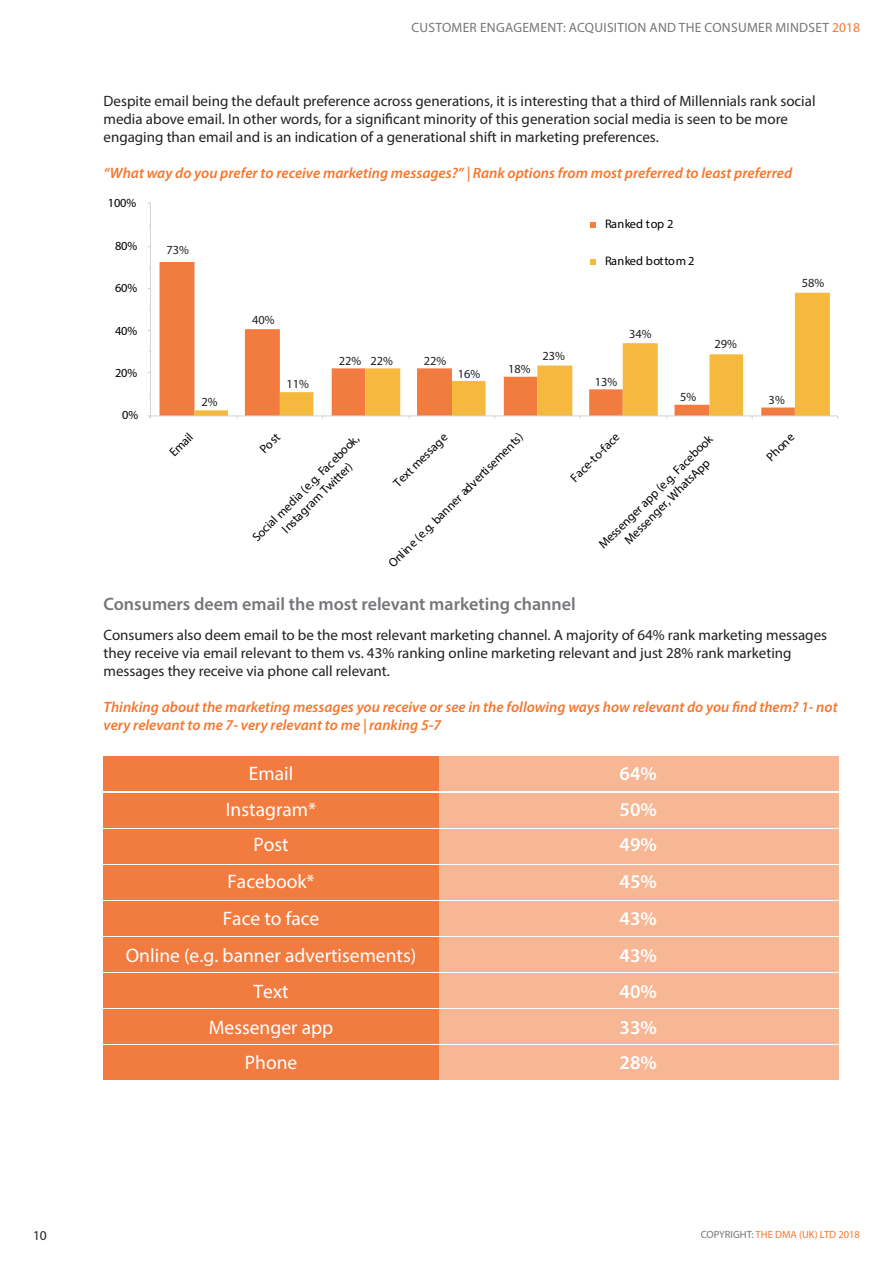
<style>
.page{position:relative;width:893px;height:1263px;background:#fff}
.page>*{position:absolute;margin:0;border:0;box-sizing:border-box;transform-origin:0 0}
.t1{font:19.5px/36.2px "Myriad Pro";color:#fff;text-align:center}
.t2{font:600 19.5px/36.2px "Myriad Pro";color:#fff;text-align:justify}
.t3{font:600 18px "Myriad Pro";color:#757679}
.t4{font:15px/18px "Myriad Pro";color:#231f20}
.t5{font:italic 600 15px/18px "Myriad Pro";color:#f37730}
.t6{font:13.5px "Myriad Pro";letter-spacing:.02em;color:#757679}
.t7{font:13.5px "Myriad Pro";color:#231f20}
.t8{font:12.45px/14.9px "Myriad Pro";letter-spacing:-.01em;color:#000001;text-align:center}
.t9{font:12.45px "Myriad Pro";color:#231f20}
.t10{font:12.45px "Myriad Pro";letter-spacing:.01em;color:#000001}
.t11{font:10.5px "Myriad Pro";color:#f37730}
.s1{color:#f37730}
.s2{color:#757679}
</style>
<div class="page">
<svg style="left:160px;top:262px;width:436px;height:154px"></svg>
<svg style="left:194px;top:293px;width:636px;height:123px"></svg>
<hr style="left:150px;top:203px;width:1px;height:213px;background:#d1d2d4">
<hr style="left:150px;top:416px;width:688px;height:1px;background:#d1d2d4">
<svg style="left:590px;top:222px;width:5px;height:5px"></svg>
<svg style="left:590px;top:259px;width:5px;height:5px"></svg>
<div style="left:104px;top:757px;width:335px;height:34px;background:#f27c40"></div>
<div style="left:438px;top:757px;width:400px;height:34px;background:#f7b694"></div>
<div style="left:104px;top:793px;width:335px;height:34px;background:#f27c40"></div>
<div style="left:438px;top:793px;width:400px;height:34px;background:#f7b694"></div>
<div style="left:104px;top:829px;width:335px;height:34px;background:#f27c40"></div>
<div style="left:438px;top:829px;width:400px;height:34px;background:#f7b694"></div>
<div style="left:104px;top:865px;width:335px;height:34px;background:#f27c40"></div>
<div style="left:438px;top:865px;width:400px;height:34px;background:#f7b694"></div>
<div style="left:104px;top:901px;width:335px;height:34px;background:#f27c40"></div>
<div style="left:438px;top:901px;width:400px;height:34px;background:#f7b694"></div>
<div style="left:104px;top:937px;width:335px;height:34px;background:#f27c40"></div>
<div style="left:438px;top:937px;width:400px;height:34px;background:#f7b694"></div>
<div style="left:104px;top:973px;width:335px;height:34px;background:#f27c40"></div>
<div style="left:438px;top:973px;width:400px;height:34px;background:#f7b694"></div>
<div style="left:104px;top:1009px;width:335px;height:34px;background:#f27c40"></div>
<div style="left:438px;top:1009px;width:400px;height:34px;background:#f7b694"></div>
<div style="left:104px;top:1045px;width:335px;height:34px;background:#f27c40"></div>
<div style="left:438px;top:1045px;width:400px;height:34px;background:#f7b694"></div>
<p class="t6" style="left:411px;top:20px;width:450px">CUSTOMER ENGAGEMENT: ACQUISITION AND THE CONSUMER MINDSET <span class="s1">2018</span></p>
<p class="t4" style="left:104px;top:92px;width:714px">Despite email being the default preference across generations, it is interesting that a third of Millennials rank social media above email. In other words, for a significant minority of this generation social media is seen to be more engaging than email and is an indication of a generational shift in marketing preferences.</p>
<p class="t5" style="left:104px;top:164px;width:690px">“What way do you prefer to receive marketing messages?” | Rank options from most preferred to least preferred</p>
<p class="t8" style="left:108px;top:196px;width:30px">100%</p>
<p class="t8" style="left:115px;top:238px;width:24px">80%</p>
<p class="t8" style="left:115px;top:280px;width:24px">60%</p>
<p class="t8" style="left:115px;top:323px;width:24px">40%</p>
<p class="t8" style="left:115px;top:366px;width:24px">20%</p>
<p class="t8" style="left:122px;top:408px;width:18px">0%</p>
<p class="t9" style="left:166px;top:242px;width:24px">73%</p>
<p class="t9" style="left:201px;top:394px;width:18px">2%</p>
<p class="t9" style="left:252px;top:312px;width:24px">40%</p>
<p class="t9" style="left:286px;top:376px;width:24px">11%</p>
<p class="t9" style="left:371px;top:353px;width:24px">22%</p>
<p class="t9" style="left:339px;top:353px;width:24px">22%</p>
<p class="t9" style="left:424px;top:353px;width:24px">22%</p>
<p class="t9" style="left:458px;top:366px;width:24px">16%</p>
<p class="t9" style="left:508px;top:361px;width:24px">18%</p>
<p class="t9" style="left:542px;top:348px;width:24px">23%</p>
<p class="t8" style="left:605px;top:217px;width:70px">Ranked top 2</p>
<p class="t10" style="left:605px;top:254px;width:91px">Ranked bottom 2</p>
<p class="t9" style="left:629px;top:326px;width:24px">34%</p>
<p class="t9" style="left:595px;top:374px;width:24px">13%</p>
<p class="t9" style="left:680px;top:389px;width:18px">5%</p>
<p class="t9" style="left:714px;top:336px;width:24px">29%</p>
<p class="t9" style="left:802px;top:276px;width:24px">58%</p>
<p class="t9" style="left:769px;top:392px;width:18px">3%</p>
<p class="t8" style="left:166px;top:449px;width:29px;rotate:-45deg">Email</p>
<p class="t8" style="left:257px;top:446px;width:24px;rotate:-45deg">Post</p>
<p class="t8" style="left:385px;top:560px;width:186px;rotate:-45deg">Online (e.g. banner advertisements)</p>
<p class="t8" style="left:567px;top:474px;width:65px;rotate:-45deg">Face-to-face</p>
<p class="t8" style="left:595px;top:541px;width:157px;rotate:-45deg">Messenger app (e.g. Facebook<br>Messenger, WhatsApp</p>
<p class="t8" style="left:763px;top:453px;width:35px;rotate:-45deg">Phone</p>
<p class="t8" style="left:249px;top:534px;width:147px;rotate:-45deg">Social media (e.g. Facebook,<br>Instagram Twitter)</p>
<p class="t8" style="left:390px;top:479px;width:72px;rotate:-45deg">Text message</p>
<p class="t3" style="left:104px;top:592px;width:474px">Consumers deem email the most relevant marketing channel</p>
<p class="t4" style="left:104px;top:625px;width:725px">Consumers also deem email to be the most relevant marketing channel. A majority of 64% rank marketing messages they receive via email relevant to them vs. 43% ranking online marketing relevant and just 28% rank marketing messages they receive via phone call relevant.</p>
<p class="t5" style="left:104px;top:697px;width:736px">Thinking about the marketing messages you receive or see in the following ways how relevant do you find them? 1- not very relevant to me 7- very relevant to me | ranking 5-7</p>
<h1 class="t1" style="left:226px;top:756px;width:92px;line-height:35.5px">Email<br>Instagram*<br>Post</h1>
<h1 class="t1" style="left:126px;top:863px;width:292px">Facebook*<br>Face to face<br>Online (e.g. banner advertisements)<br>Text<br>Messenger app<br>Phone</h1>
<h1 class="t2" style="left:620px;top:755px;width:39px;line-height:35.5px">64% 50% 49%</h1>
<h1 class="t2" style="left:620px;top:863px;width:39px">45% 43% 43% 40% 33% 28%</h1>
<p class="t7" style="left:33px;top:1227px;width:15px">10</p>
<p class="t11" style="left:701px;top:1228px;width:161px"><span class="s2">COPYRIGHT:</span> THE DMA (UK) LTD 2018</p>
</div>
